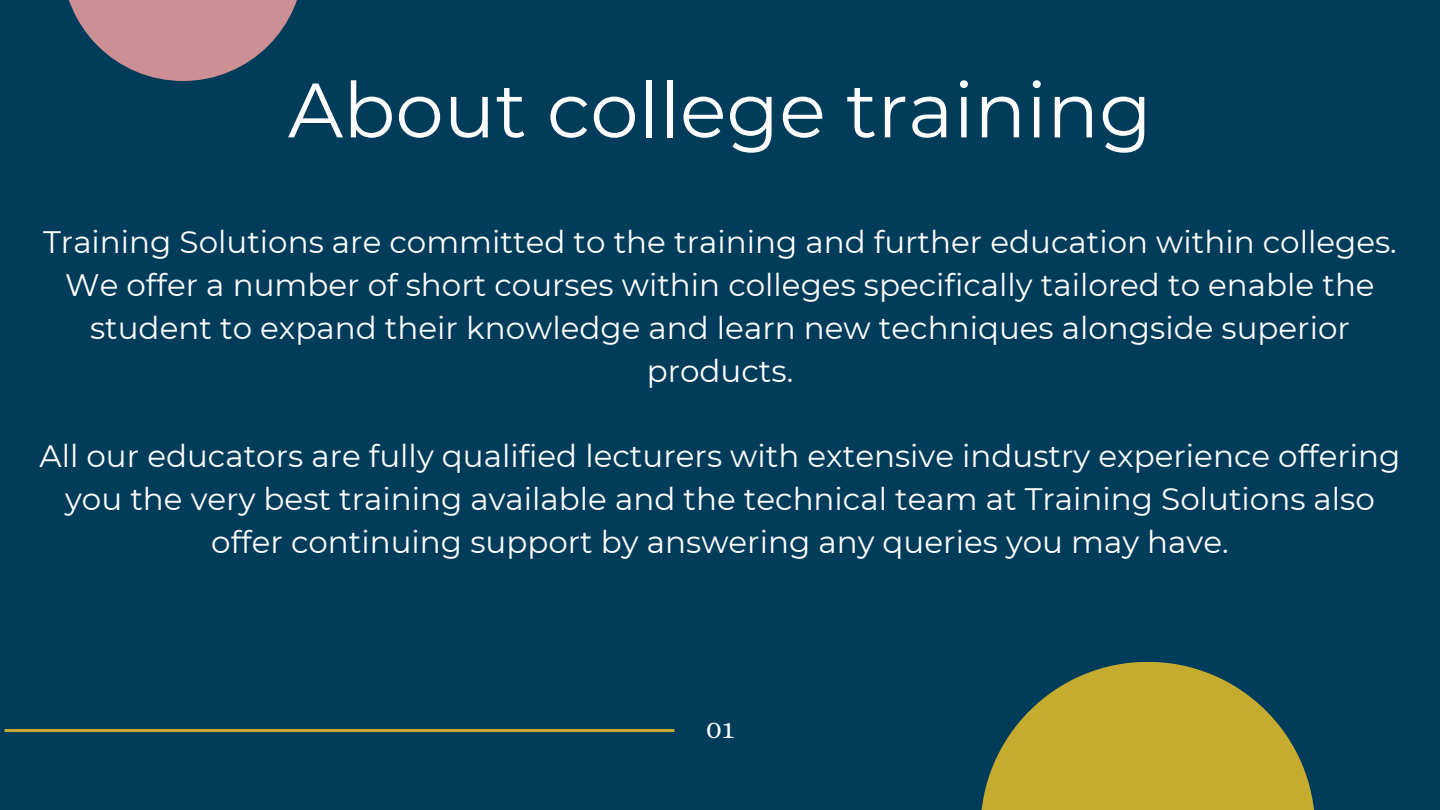
<style>
.page{position:relative;width:1440px;height:810px;background:#013c5b}
.page>*{position:absolute;margin:0;border:0;box-sizing:border-box;transform-origin:0 0}
.t1{font:77px "Montserrat";color:#fdfdfd}
.t2{font:31px/42.8px "Montserrat";color:#fdfdfd;text-align:center}
.t3{font:28px "Alice";color:#fdfdfd}
</style>
<div class="page">
<svg style="left:981px;top:662px;width:333px;height:148px;fill:#c5ac2f"></svg>
<hr style="left:5px;top:729px;width:669px;height:3px;background:#c5ac2f">
<svg style="left:69px;top:0;width:228px;height:81px;fill:#cc8f94"></svg>
<p class="t1" style="left:288px;top:63px;width:866px">About college training</p>
<p class="t2" style="left:43px;top:221px;width:1355px">Training Solutions are committed to the training and further education within colleges.<br>We offer a number of short courses within colleges specifically tailored to enable the student to expand their knowledge and learn new techniques alongside superior products.</p>
<p class="t2" style="left:39px;top:435px;width:1363px">All our educators are fully qualified lecturers with extensive industry experience offering you the very best training available and the technical team at Training Solutions also offer continuing support by answering any queries you may have.</p>
<p class="t3" style="left:706px;top:713px;width:30px">01</p>
</div>
